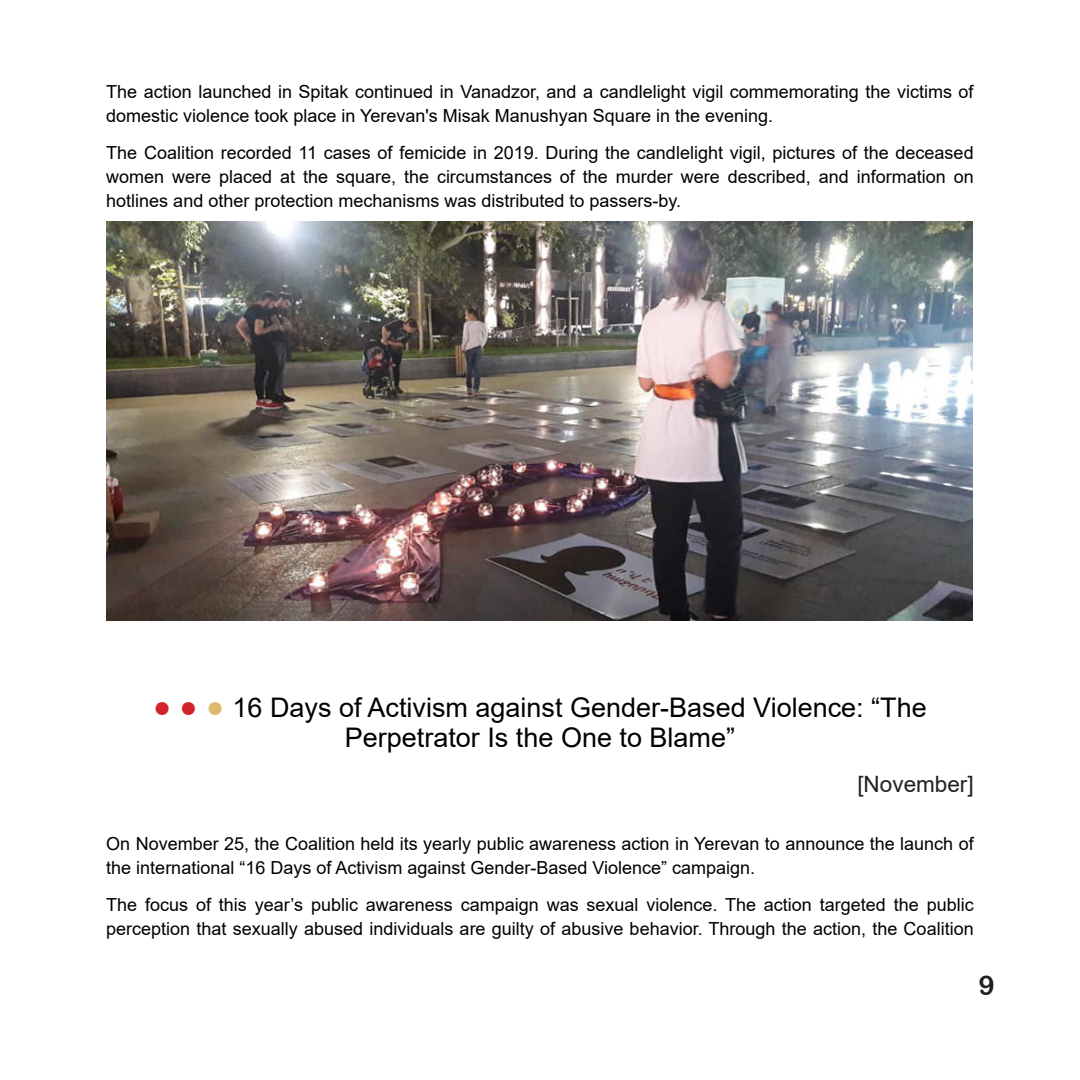
<style>
.page{position:relative;width:1080px;height:1080px;background:#fff}
.page>*{position:absolute;margin:0;border:0;box-sizing:border-box;transform-origin:0 0}
.t1{font:27px/30px "Arial";color:#000;text-align:center}
.t2{font:27px "Arial Rounded MT Bold";color:#231f20}
.t3{font:22.5px "Arial";color:#231f20}
.t4{font:18px/24px "Arial";color:#000}
.s1{font-weight:700;font-size:30px;color:#d1232a}
.s2{font-weight:700;font-size:30px;color:#dbb96d}
</style>
<div class="page">
<img style="left:107px;top:222px;width:866px;height:399px">
<p class="t4" style="left:106px;top:80px;width:869px">The action launched in Spitak continued in Vanadzor, and a candlelight vigil commemorating the victims of domestic violence took place in Yerevan's Misak Manushyan Square in the evening.</p>
<p class="t4" style="left:106px;top:140px;width:869px;text-align:justify">The Coalition recorded 11 cases of femicide in 2019. During the candlelight vigil, pictures of the deceased women were placed at the square, the circumstances of the murder were described, and information on hotlines and other protection mechanisms was distributed to passers-by.</p>
<p class="t1" style="left:153px;top:692px;width:775px"><span class="s1">● ●</span> <span class="s2">●</span> 16 Days of Activism against Gender-Based Violence: “The<br>Perpetrator Is the One to Blame”</p>
<p class="t3" style="left:857px;top:769px;width:118px">[November]</p>
<p class="t4" style="left:106px;top:832px;width:869px">On November 25, the Coalition held its yearly public awareness action in Yerevan to announce the launch of the international “16 Days of Activism against Gender-Based Violence” campaign.</p>
<p class="t4" style="left:106px;top:893px;width:869px">The focus of this year’s public awareness campaign was sexual violence. The action targeted the public perception that sexually abused individuals are guilty of abusive behavior. Through the action, the Coalition</p>
<p class="t2" style="left:979px;top:969px;width:18px">9</p>
</div>
